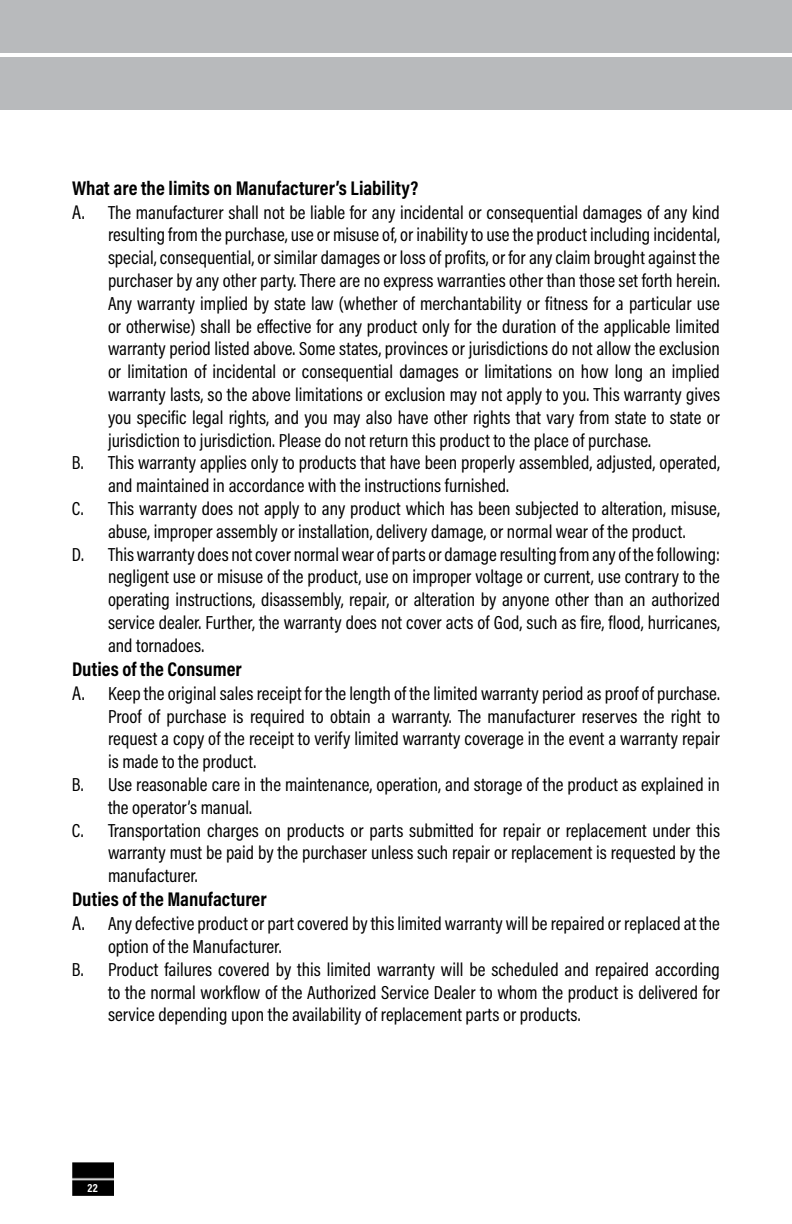
<style>
.page{position:relative;width:792px;height:1224px;background:#fff}
.page>*{position:absolute;margin:0;border:0;box-sizing:border-box;transform-origin:0 0}
.t1{font:700 20px "Acumin Pro Cond";color:#000}
.t2{font:19px "Acumin Pro Cond";color:#000}
.t3{font:700 12px "Acumin Pro Cond";color:#fff}
.s1{font-size:20px}
</style>
<div class="page">
<img style="left:72px;top:1163px;width:41px;height:33px">
<div style="left:0;top:0;width:792px;height:52px;background:#b8babc"></div>
<div style="left:0;top:57px;width:792px;height:53px;background:#b8babc"></div>
<p class="t1" style="left:72px;top:175px;width:348px">What are the limits on Manufacturer’s Liability?</p>
<p class="t2" style="left:72px;top:200px;width:649px"><span class="s1">A.</span> The manufacturer shall not be liable for any incidental or consequential damages of any kind</p>
<p class="t2" style="left:108px;top:223px;width:614px">resulting from the purchase, use or misuse of, or inability to use the product including incidental,</p>
<p class="t2" style="left:108px;top:245px;width:613px">special, consequential, or similar damages or loss of profits, or for any claim brought against the</p>
<p class="t2" style="left:108px;top:268px;width:614px">purchaser by any other party. There are no express warranties other than those set forth herein.</p>
<p class="t2" style="left:108px;top:291px;width:614px">Any warranty implied by state law (whether of merchantability or fitness for a particular use</p>
<p class="t2" style="left:108px;top:314px;width:613px">or otherwise) shall be effective for any product only for the duration of the applicable limited</p>
<p class="t2" style="left:108px;top:337px;width:613px">warranty period listed above. Some states, provinces or jurisdictions do not allow the exclusion</p>
<p class="t2" style="left:108px;top:359px;width:613px">or limitation of incidental or consequential damages or limitations on how long an implied</p>
<p class="t2" style="left:108px;top:382px;width:614px">warranty lasts, so the above limitations or exclusion may not apply to you. This warranty gives</p>
<p class="t2" style="left:108px;top:405px;width:614px">you specific legal rights, and you may also have other rights that vary from state to state or</p>
<p class="t2" style="left:108px;top:428px;width:545px">jurisdiction to jurisdiction. Please do not return this product to the place of purchase.</p>
<p class="t2" style="left:72px;top:451px;width:650px">B. This warranty applies only to products that have been properly assembled, adjusted, operated,</p>
<p class="t2" style="left:108px;top:473px;width:403px">and maintained in accordance with the instructions furnished.</p>
<p class="t2" style="left:72px;top:496px;width:649px">C. This warranty does not apply to any product which has been subjected to alteration, misuse,</p>
<p class="t2" style="left:108px;top:519px;width:579px">abuse, improper assembly or installation, delivery damage, or normal wear of the product.</p>
<p class="t2" style="left:72px;top:542px;width:649px">D. This warranty does not cover normal wear of parts or damage resulting from any of the following:</p>
<p class="t2" style="left:108px;top:565px;width:614px">negligent use or misuse of the product, use on improper voltage or current, use contrary to the</p>
<p class="t2" style="left:108px;top:587px;width:614px">operating instructions, disassembly, repair, or alteration by anyone other than an authorized</p>
<p class="t2" style="left:108px;top:610px;width:614px">service dealer. Further, the warranty does not cover acts of God, such as fire, flood, hurricanes,</p>
<p class="t2" style="left:108px;top:633px;width:98px">and tornadoes.</p>
<p class="t1" style="left:72px;top:656px;width:171px">Duties of the Consumer</p>
<p class="t2" style="left:72px;top:681px;width:649px"><span class="s1">A.</span> Keep the original sales receipt for the length of the limited warranty period as proof of purchase.</p>
<p class="t2" style="left:108px;top:704px;width:613px">Proof of purchase is required to obtain a warranty. The manufacturer reserves the right to</p>
<p class="t2" style="left:108px;top:727px;width:614px">request a copy of the receipt to verify limited warranty coverage in the event a warranty repair</p>
<p class="t2" style="left:108px;top:749px;width:150px">is made to the product.</p>
<p class="t2" style="left:72px;top:772px;width:649px">B. Use reasonable care in the maintenance, operation, and storage of the product as explained in</p>
<p class="t2" style="left:108px;top:795px;width:146px">the operator’s manual.</p>
<p class="t2" style="left:72px;top:818px;width:650px">C. Transportation charges on products or parts submitted for repair or replacement under this</p>
<p class="t2" style="left:108px;top:841px;width:614px">warranty must be paid by the purchaser unless such repair or replacement is requested by the</p>
<p class="t2" style="left:108px;top:863px;width:91px">manufacturer.</p>
<p class="t1" style="left:72px;top:886px;width:196px">Duties of the Manufacturer</p>
<p class="t2" style="left:72px;top:911px;width:650px"><span class="s1">A.</span> Any defective product or part covered by this limited warranty will be repaired or replaced at the</p>
<p class="t2" style="left:108px;top:934px;width:175px">option of the Manufacturer.</p>
<p class="t2" style="left:72px;top:957px;width:650px">B. Product failures covered by this limited warranty will be scheduled and repaired according</p>
<p class="t2" style="left:108px;top:980px;width:614px">to the normal workflow of the Authorized Service Dealer to whom the product is delivered for</p>
<p class="t2" style="left:108px;top:1003px;width:474px">service depending upon the availability of replacement parts or products.</p>
<p class="t3" style="left:88px;top:1180px;width:12px">22</p>
</div>
